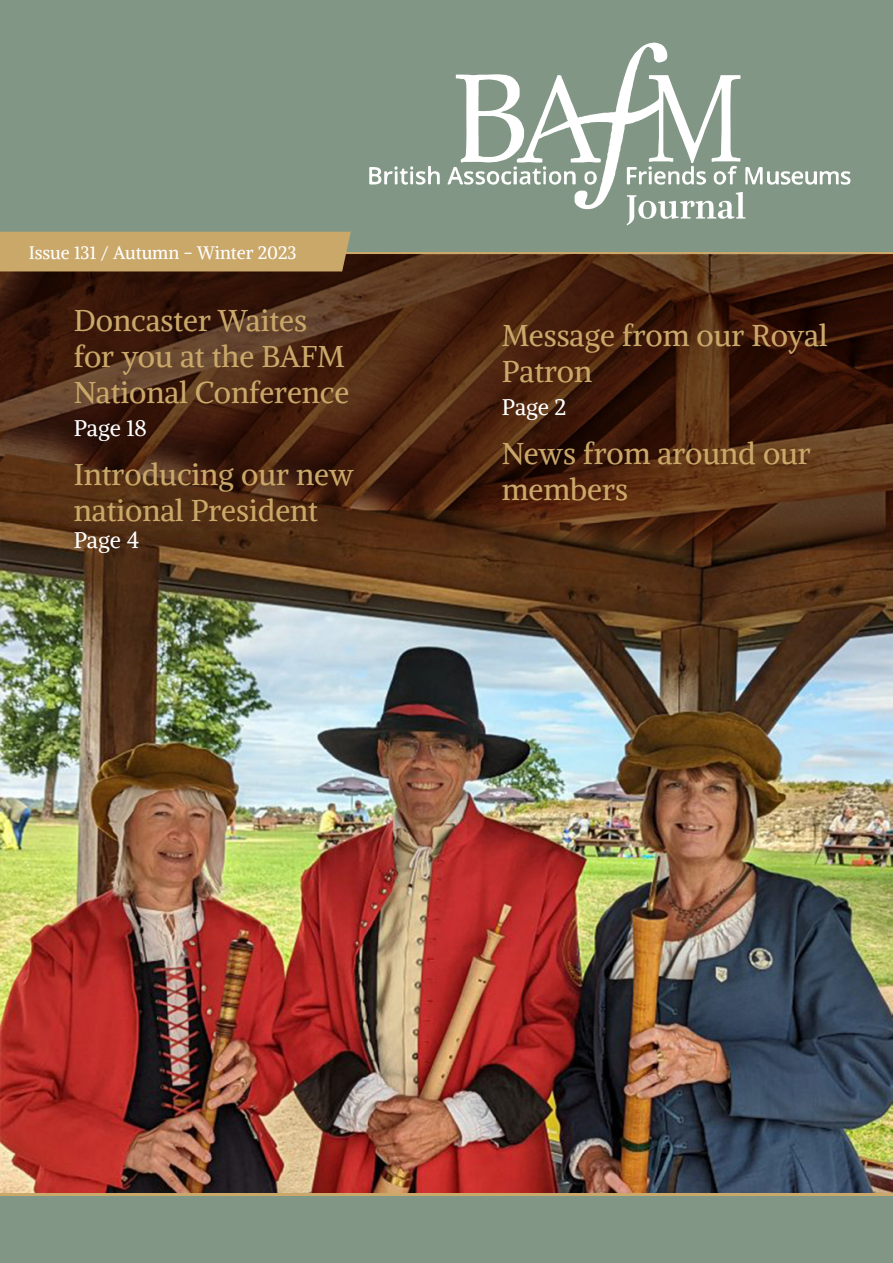
<style>
.page{position:relative;width:893px;height:1263px;background:#fff}
.page>*{position:absolute;margin:0;border:0;box-sizing:border-box;transform-origin:0 0}
.t1{font:30px/36px "Alike";color:#caa86a}
.t2{font:22.5px "Alike";color:#fff}
.t3{font:18px "Alike";color:#fff}
</style>
<div class="page">
<img style="left:0;top:254px;width:893px;height:940px">
<img style="left:0;top:255px;width:893px;height:457px">
<div style="left:0;top:0;width:893px;height:252px;background:#819684"></div>
<svg style="left:447px;top:42px;width:404px;height:183px"></svg>
<svg style="left:369px;top:166px;width:71px;height:19px"></svg>
<div style="left:0;top:232px;width:351px;height:39px;background:#caa86a"></div>
<div style="left:0;top:1194px;width:893px;height:69px;background:#caa86a"></div>
<div style="left:0;top:1196px;width:893px;height:67px;background:#819684"></div>
<p class="t3" style="left:29px;top:241px;width:269px">Issue 131 / Autumn - Winter 2023</p>
<p class="t1" style="left:74px;top:303px;width:277px">Doncaster Waites for you at the BAFM<br>National Conference</p>
<p class="t2" style="left:74px;top:414px;width:75px">Page 18</p>
<p class="t1" style="left:74px;top:456px;width:282px">Introducing our new national President</p>
<p class="t2" style="left:74px;top:525px;width:67px">Page 4</p>
<p class="t1" style="left:502px;top:318px;width:327px">Message from our Royal<br>Patron</p>
<p class="t2" style="left:502px;top:393px;width:66px">Page 2</p>
<p class="t1" style="left:502px;top:435px;width:311px">News from around our members</p>
</div>
